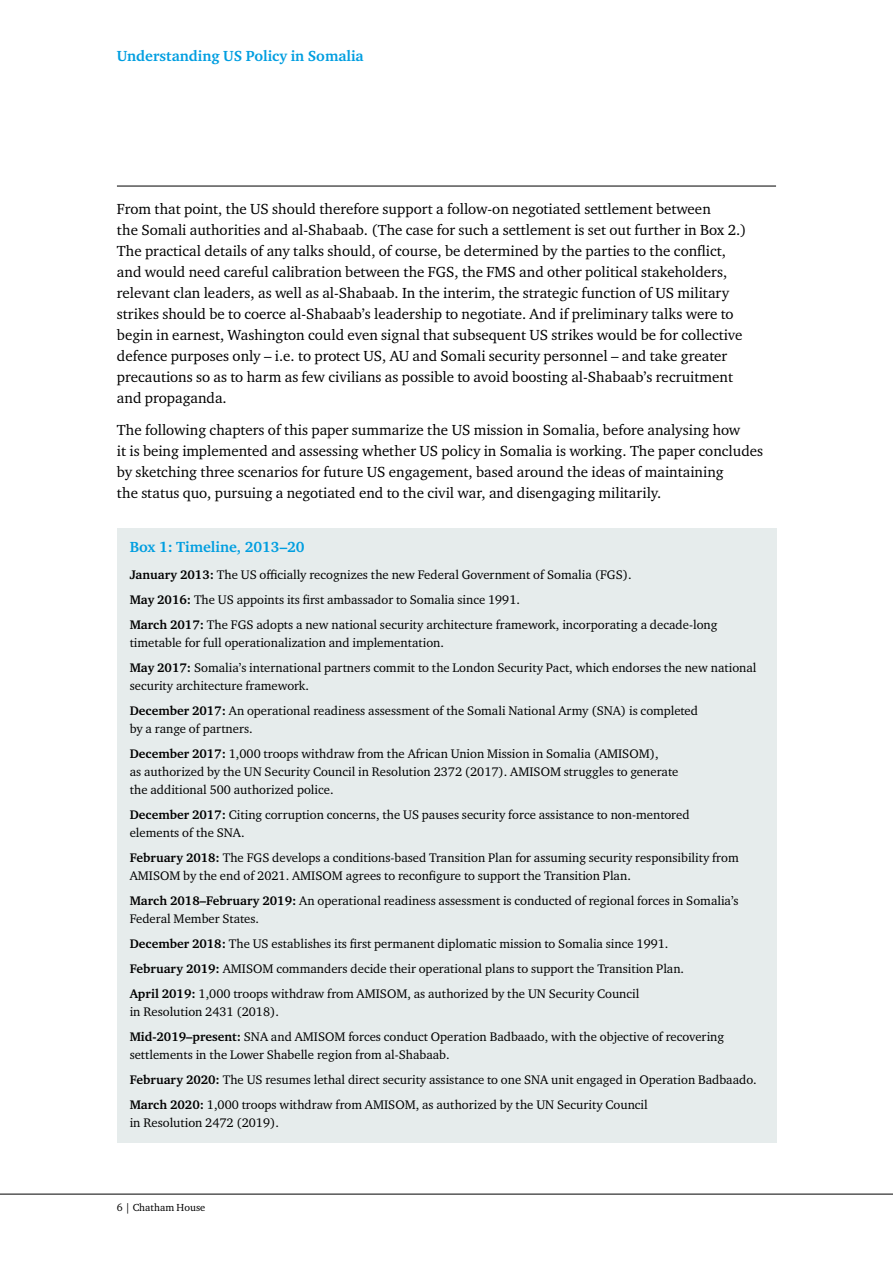
<style>
.page{position:relative;width:893px;height:1263px;background:#fff}
.page>*{position:absolute;margin:0;border:0;box-sizing:border-box;transform-origin:0 0}
.t1{font:15px/21px "Charter ITC Pro";color:#000}
.t2{font:700 15px "Charter ITC Pro";color:#009ee0}
.t3{font:12.75px/25px "Charter ITC Pro";color:#000}
.t4{font:10.5px "Charter ITC Pro";color:#000}
.s1{font-weight:700}
</style>
<div class="page">
<hr style="left:117px;top:186px;width:659px;height:1px;background:#000">
<hr style="left:0;top:1194px;width:893px;height:1px;background:#000">
<div style="left:117px;top:528px;width:659px;height:40px;background:#e6ecec"></div>
<div style="left:117px;top:556px;width:659px;height:41px;background:#e6ecec"></div>
<div style="left:117px;top:581px;width:659px;height:41px;background:#e6ecec"></div>
<div style="left:117px;top:606px;width:659px;height:59px;background:#e6ecec"></div>
<div style="left:117px;top:649px;width:659px;height:59px;background:#e6ecec"></div>
<div style="left:117px;top:692px;width:659px;height:59px;background:#e6ecec"></div>
<div style="left:117px;top:736px;width:659px;height:76px;background:#e6ecec"></div>
<div style="left:117px;top:797px;width:659px;height:58px;background:#e6ecec"></div>
<div style="left:117px;top:840px;width:659px;height:58px;background:#e6ecec"></div>
<div style="left:117px;top:883px;width:659px;height:58px;background:#e6ecec"></div>
<div style="left:117px;top:926px;width:659px;height:40px;background:#e6ecec"></div>
<div style="left:117px;top:951px;width:659px;height:40px;background:#e6ecec"></div>
<div style="left:117px;top:976px;width:659px;height:58px;background:#e6ecec"></div>
<div style="left:117px;top:1019px;width:659px;height:58px;background:#e6ecec"></div>
<div style="left:117px;top:1062px;width:659px;height:40px;background:#e6ecec"></div>
<div style="left:117px;top:1087px;width:659px;height:56px;background:#e6ecec"></div>
<p class="t2" style="left:117px;top:47px;width:248px">Understanding US Policy in Somalia</p>
<p class="t1" style="left:117px;top:198px;width:631px">From that point, the US should therefore support a follow-on negotiated settlement between<br>the Somali authorities and al-Shabaab. (The case for such a settlement is set out further in Box 2.)<br>The practical details of any talks should, of course, be determined by the parties to the conflict, and would need careful calibration between the FGS, the FMS and other political stakeholders, relevant clan leaders, as well as al-Shabaab. In the interim, the strategic function of US military strikes should be to coerce al-Shabaab’s leadership to negotiate. And if preliminary talks were to begin in earnest, Washington could even signal that subsequent US strikes would be for collective defence purposes only – i.e. to protect US, AU and Somali security personnel – and take greater precautions so as to harm as few civilians as possible to avoid boosting al-Shabaab’s recruitment and propaganda.</p>
<p class="t1" style="left:117px;top:419px;width:648px">The following chapters of this paper summarize the US mission in Somalia, before analysing how<br>it is being implemented and assessing whether US policy in Somalia is working. The paper concludes by sketching three scenarios for future US engagement, based around the ideas of maintaining<br>the status quo, pursuing a negotiated end to the civil war, and disengaging militarily.</p>
<p class="t2" style="left:130px;top:537px;width:176px">Box 1: Timeline, 2013–20</p>
<p class="t3" style="left:130px;top:562px;width:589px"><span class="s1">January 2013:</span> The US officially recognizes the new Federal Government of Somalia (FGS).<br><span class="s1">May 2016:</span> The US appoints its first ambassador to Somalia since 1991.<br><span class="s1">March 2017:</span> The FGS adopts a new national security architecture framework, incorporating a decade-long</p>
<p class="t3" style="left:130px;top:630px;width:628px">timetable for full operationalization and implementation.<br><span class="s1">May 2017:</span> Somalia’s international partners commit to the London Security Pact, which endorses the new national</p>
<p class="t3" style="left:130px;top:673px;width:570px">security architecture framework.<br><span class="s1">December 2017:</span> An operational readiness assessment of the Somali National Army (SNA) is completed</p>
<p class="t3" style="left:130px;top:716px;width:530px">by a range of partners.<br><span class="s1">December 2017:</span> 1,000 troops withdraw from the African Union Mission in Somalia (AMISOM),</p>
<p class="t3" style="left:130px;top:762px;width:550px;line-height:18px">as authorized by the UN Security Council in Resolution 2372 (2017). AMISOM struggles to generate the additional 500 authorized police.</p>
<p class="t3" style="left:130px;top:805px;width:561px;line-height:18px"><span class="s1">December 2017:</span> Citing corruption concerns, the US pauses security force assistance to non-mentored elements of the SNA.</p>
<p class="t3" style="left:130px;top:848px;width:611px;line-height:18px"><span class="s1">February 2018:</span> The FGS develops a conditions-based Transition Plan for assuming security responsibility from<br>AMISOM by the end of 2021. AMISOM agrees to reconfigure to support the Transition Plan.</p>
<p class="t3" style="left:130px;top:891px;width:611px;line-height:18px"><span class="s1">March 2018–February 2019:</span> An operational readiness assessment is conducted of regional forces in Somalia’s<br>Federal Member States.</p>
<p class="t3" style="left:130px;top:931px;width:556px"><span class="s1">December 2018:</span> The US establishes its first permanent diplomatic mission to Somalia since 1991.<br><span class="s1">February 2019:</span> AMISOM commanders decide their operational plans to support the Transition Plan.<br><span class="s1">April 2019:</span> 1,000 troops withdraw from AMISOM, as authorized by the UN Security Council</p>
<p class="t3" style="left:130px;top:999px;width:596px">in Resolution 2431 (2018).<br><span class="s1">Mid-2019–present:</span> SNA and AMISOM forces conduct Operation Badbaado, with the objective of recovering</p>
<p class="t3" style="left:130px;top:1042px;width:629px">settlements in the Lower Shabelle region from al-Shabaab.<br><span class="s1">February 2020:</span> The US resumes lethal direct security assistance to one SNA unit engaged in Operation Badbaado.<br><span class="s1">March 2020:</span> 1,000 troops withdraw from AMISOM, as authorized by the UN Security Council</p>
<p class="t3" style="left:130px;top:1110px;width:151px">in Resolution 2472 (2019).</p>
<p class="t4" style="left:117px;top:1200px;width:90px">6 | Chatham House</p>
</div>
